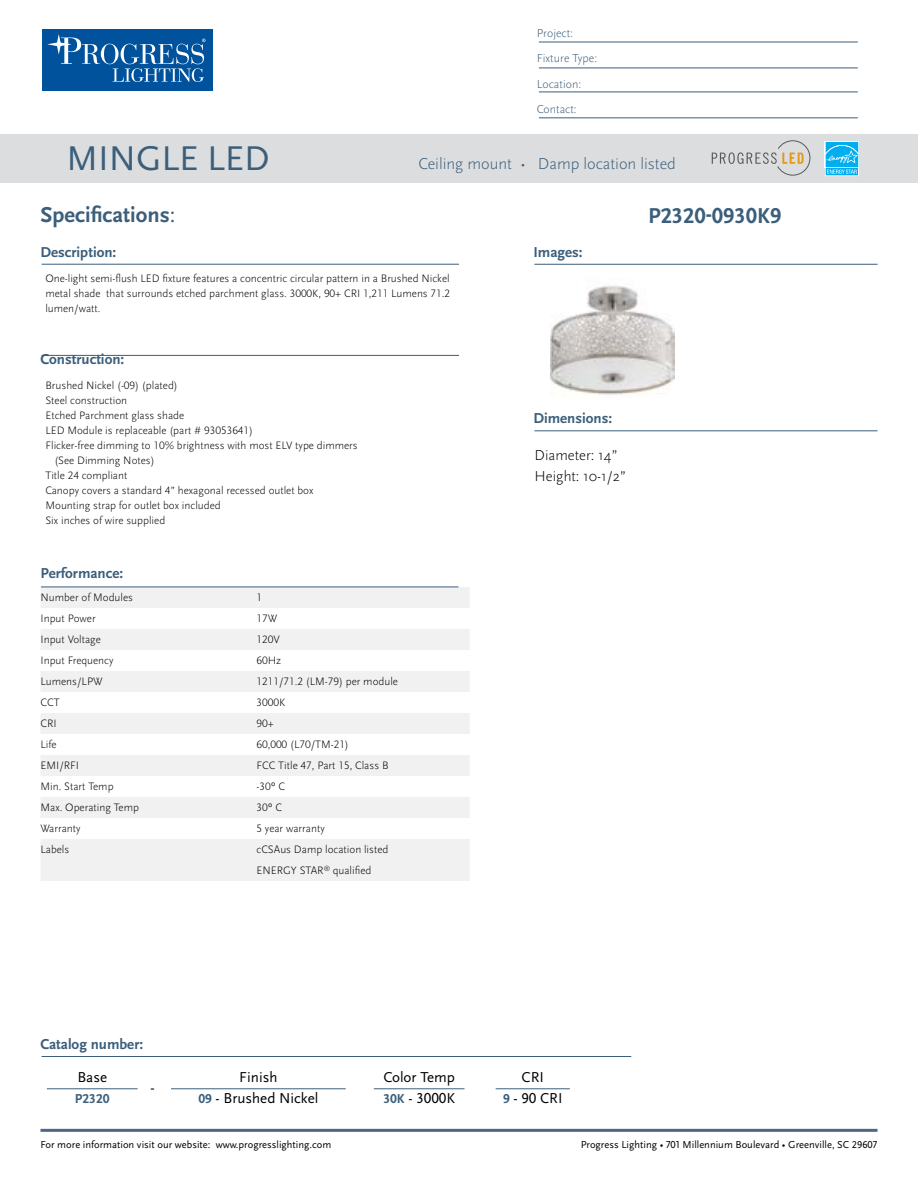
<style>
.page{position:relative;width:918px;height:1188px;background:#fff}
.page>*{position:absolute;margin:0;border:0;box-sizing:border-box;transform-origin:0 0}
.t1{font:35.85px "Scala Sans Pro";color:#3b5e7b}
.t2{font:700 22.5px "Scala Sans Pro";color:#3b5e7b}
.t3{font:300 16.5px "Scala Sans Pro";color:#3b5e7b}
.t4{font:700 15px "Scala Sans Pro";color:#3b5e7b}
.t5{font:15px/21px "Scala Sans Pro";color:#000;text-align:center}
.t6{font:300 15px/21px "Scala Sans Pro";color:#000}
.t7{font:700 13.5px "Scala Sans Pro";color:#3b5e7b}
.t8{font:300 12px/25.5px "Scala Sans Pro";color:#3b5e7b}
.t9{font:300 11.25px/15px "Scala Sans Pro";color:#000;text-align:justify}
.t10{font:10.5px "Scala Sans Pro";color:#000}
.s1{font-weight:400}
.s2{font-weight:700;font-size:13.5px;color:#3b5e7b}
</style>
<div class="page">
<div style="left:42px;top:30px;width:170px;height:61px;background:#00529c"></div>
<svg style="left:101px;top:44px;width:18px;height:20px"></svg>
<div style="left:104px;top:44px;width:11px;height:20px;background:#00529c;border-radius:50%"></div>
<svg style="left:47px;top:34px;width:53px;height:30px"></svg>
<svg style="left:113px;top:39px;width:93px;height:43px"></svg>
<hr style="left:40px;top:1129px;width:838px;height:3px;background:#4c6884">
<hr style="left:539px;top:42px;width:319px;height:1px;background:#3b5e7b">
<hr style="left:539px;top:68px;width:319px;height:1px;background:#3b5e7b">
<hr style="left:539px;top:92px;width:319px;height:1px;background:#3b5e7b">
<hr style="left:539px;top:118px;width:319px;height:1px;background:#3b5e7b">
<hr style="left:534px;top:264px;width:344px;height:1px;background:#3b5e7b">
<hr style="left:42px;top:264px;width:417px;height:1px;background:#3b5e7b">
<hr style="left:42px;top:1056px;width:589px;height:1px;background:#3b5e7b">
<hr style="left:42px;top:355px;width:417px;height:1px;background:#3b5e7b">
<div style="left:0;top:134px;width:918px;height:49px;background:#dcddde"></div>
<img style="left:550px;top:285px;width:124px;height:111px">
<svg style="left:712px;top:141px;width:98px;height:34px"></svg>
<hr style="left:534px;top:431px;width:343px;height:1px;background:#3b5e7b">
<div style="left:40px;top:587px;width:430px;height:21px;background:#f1f1f2"></div>
<div style="left:40px;top:629px;width:430px;height:21px;background:#f1f1f2"></div>
<div style="left:40px;top:671px;width:430px;height:21px;background:#f1f1f2"></div>
<div style="left:40px;top:713px;width:430px;height:21px;background:#f1f1f2"></div>
<div style="left:40px;top:755px;width:430px;height:21px;background:#f1f1f2"></div>
<div style="left:40px;top:797px;width:430px;height:21px;background:#f1f1f2"></div>
<div style="left:40px;top:839px;width:430px;height:21px;background:#f1f1f2"></div>
<div style="left:40px;top:860px;width:430px;height:21px;background:#f1f1f2"></div>
<hr style="left:41px;top:587px;width:417px;height:1px;background:#3b5e7b">
<hr style="left:171px;top:1088px;width:175px;height:1px;background:#3b5e7b">
<hr style="left:47px;top:1088px;width:91px;height:1px;background:#3b5e7b">
<hr style="left:374px;top:1088px;width:91px;height:1px;background:#3b5e7b">
<hr style="left:496px;top:1088px;width:74px;height:1px;background:#3b5e7b">
<div style="left:825px;top:141px;width:34px;height:27px;background:#f2fafe"></div>
<svg style="left:825px;top:142px;width:34px;height:34px"></svg>
<p class="t8" style="left:537px;top:20px;width:62px">Project:<br>Fixture Type:<br>Location:<br>Contact:</p>
<h1 class="t1" style="left:67px;top:137px;width:205px">MINGLE LED</h1>
<h3 class="t3" style="left:418px;top:154px;width:259px">Ceiling mount • Damp location listed</h3>
<h2 class="t2" style="left:40px;top:202px;width:136px">Specifications<span class="s1">:</span></h2>
<h3 class="t4" style="left:40px;top:243px;width:77px">Description:</h3>
<p class="t9" style="left:45px;top:271px;width:406px">One-light semi-flush LED fixture features a concentric circular pattern in a Brushed Nickel metal shade that surrounds etched parchment glass. 3000K, 90+ CRI 1,211 Lumens 71.2 lumen/watt.</p>
<h3 class="t4" style="left:40px;top:350px;width:85px">Construction:</h3>
<p class="t9" style="left:45px;top:378px;width:134px">Brushed Nickel (-09) (plated)</p>
<p class="t9" style="left:45px;top:393px;width:83px">Steel construction</p>
<p class="t9" style="left:45px;top:408px;width:140px">Etched Parchment glass shade</p>
<p class="t9" style="left:45px;top:423px;width:209px">LED Module is replaceable (part # 93053641)</p>
<p class="t9" style="left:45px;top:438px;width:314px">Flicker-free dimming to 10% brightness with most ELV type dimmers</p>
<p class="t9" style="left:54px;top:453px;width:102px">(See Dimming Notes)</p>
<p class="t9" style="left:45px;top:468px;width:84px">Title 24 compliant</p>
<p class="t9" style="left:45px;top:483px;width:270px">Canopy covers a standard 4” hexagonal recessed outlet box</p>
<p class="t9" style="left:45px;top:498px;width:177px">Mounting strap for outlet box included</p>
<p class="t9" style="left:45px;top:513px;width:121px">Six inches of wire supplied</p>
<h3 class="t4" style="left:40px;top:564px;width:84px">Performance:</h3>
<p class="t9" style="left:40px;top:590px;width:94px">Number of Modules</p>
<p class="t9" style="left:256px;top:590px;width:7px">1</p>
<p class="t9" style="left:40px;top:611px;width:57px">Input Power</p>
<p class="t9" style="left:256px;top:611px;width:22px">17W</p>
<p class="t9" style="left:40px;top:632px;width:62px">Input Voltage</p>
<p class="t9" style="left:256px;top:632px;width:25px">120V</p>
<p class="t9" style="left:40px;top:653px;width:74px">Input Frequency</p>
<p class="t9" style="left:256px;top:653px;width:26px">60Hz</p>
<p class="t9" style="left:40px;top:674px;width:64px">Lumens/LPW</p>
<p class="t9" style="left:256px;top:674px;width:143px">1211/71.2 (LM-79) per module</p>
<p class="t9" style="left:40px;top:695px;width:21px">CCT</p>
<p class="t9" style="left:256px;top:695px;width:30px">3000K</p>
<p class="t9" style="left:40px;top:716px;width:18px">CRI</p>
<p class="t9" style="left:256px;top:716px;width:19px">90+</p>
<p class="t9" style="left:40px;top:737px;width:18px">Life</p>
<p class="t9" style="left:256px;top:737px;width:94px">60,000 (L70/TM-21)</p>
<p class="t9" style="left:40px;top:758px;width:40px">EMI/RFI</p>
<p class="t9" style="left:256px;top:758px;width:134px">FCC Title 47, Part 15, Class B</p>
<p class="t9" style="left:40px;top:779px;width:75px">Min. Start Temp</p>
<p class="t9" style="left:256px;top:779px;width:30px">-30º C</p>
<p class="t9" style="left:40px;top:800px;width:100px">Max. Operating Temp</p>
<p class="t9" style="left:256px;top:800px;width:27px">30º C</p>
<p class="t9" style="left:40px;top:821px;width:42px">Warranty</p>
<p class="t9" style="left:256px;top:821px;width:70px">5 year warranty</p>
<p class="t9" style="left:40px;top:842px;width:30px">Labels</p>
<p class="t9" style="left:256px;top:839px;width:133px;line-height:21px">cCSAus Damp location listed<br>ENERGY STAR<sup>®</sup> qualified</p>
<h3 class="t4" style="left:533px;top:243px;width:51px">Images:</h3>
<h2 class="t2" style="left:648px;top:202px;width:135px">P2320-0930K9</h2>
<h3 class="t4" style="left:533px;top:410px;width:80px">Dimensions:</h3>
<h3 class="t6" style="left:535px;top:445px;width:93px">Diameter: 14”<br>Height: 10-1/2”</h3>
<h3 class="t4" style="left:40px;top:1035px;width:104px">Catalog number:</h3>
<h3 class="t5" style="left:77px;top:1067px;width:31px">Base</h3>
<p class="t7" style="left:75px;top:1091px;width:36px">P2320</p>
<h3 class="t4" style="left:150px;top:1081px;width:6px">-</h3>
<h3 class="t5" style="left:198px;top:1067px;width:121px">Finish<br><span class="s2">09</span> - Brushed Nickel</h3>
<h3 class="t5" style="left:383px;top:1067px;width:73px;text-align:left">Color Temp<br><span class="s2">30K</span> - 3000K</h3>
<h3 class="t5" style="left:503px;top:1067px;width:61px">CRI<br><span class="s2">9</span> - 90 CRI</h3>
<p class="t10" style="left:40px;top:1139px;width:292px">For more information visit our website: www.progresslighting.com</p>
<p class="t10" style="left:581px;top:1138px;width:298px">Progress Lighting • 701 Millennium Boulevard • Greenville, SC 29607</p>
</div>
